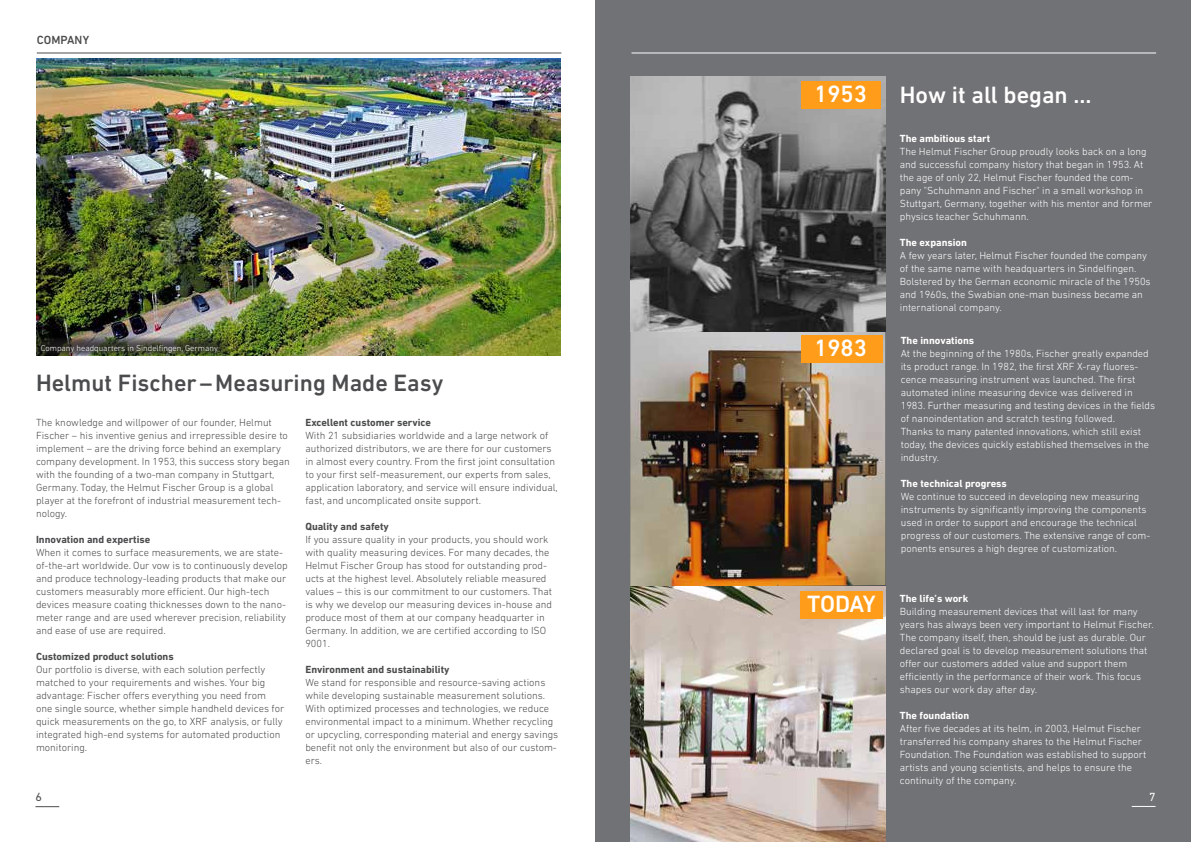
<style>
.page{position:relative;width:1191px;height:842px;background:#fff}
.page>*{position:absolute;margin:0;border:0;box-sizing:border-box;transform-origin:0 0}
.t1{font:500 24px "DIN Next LT Pro";color:#4b4c4d}
.t2{font:500 24px "DIN Next LT Pro";color:#fff}
.t3{font:500 12px "DIN Next LT Pro";letter-spacing:.01em;color:#4b4c4d}
.t4{font:12px "DIN Next LT Pro";color:#fff}
.t5{font:12px "DIN Next LT Pro";color:#4b4c4d}
.t6{font:300 10.5px/13px "DIN Next LT Pro";color:#4b4c4d}
.t7{font:300 10.5px/13px "DIN Next LT Pro";color:#fff}
.t8{font:700 10.5px "DIN Next LT Pro";color:#4b4c4d}
.t9{font:700 10.5px "DIN Next LT Pro";color:#fff}
.t10{font:300 8.5px "DIN Next LT Pro";color:#fff}
</style>
<div class="page">
<div style="left:595px;top:0;width:596px;height:842px;background:#717275"></div>
<img style="left:630px;top:77px;width:255px;height:765px">
<div style="left:801px;top:336px;width:81px;height:27px;background:#ff9d1b"></div>
<svg style="left:1131px;top:806px;width:24px;height:1px"></svg>
<hr style="left:631px;top:53px;width:525px;height:1px;background:#fff">
<div style="left:801px;top:81px;width:80px;height:27px;background:#ff9d1b"></div>
<div style="left:800px;top:591px;width:82px;height:27px;background:#ff9d1b"></div>
<img style="left:36px;top:58px;width:524px;height:298px">
<img style="left:36px;top:338px;width:194px;height:18px">
<svg style="left:35px;top:806px;width:24px;height:1px"></svg>
<hr style="left:37px;top:53px;width:524px;height:1px;background:#4b4c4d">
<p class="t3" style="left:37px;top:33px;width:54px">COMPANY</p>
<p class="t10" style="left:41px;top:343px;width:179px">Company headquarters in Sindelfingen, Germany</p>
<h1 class="t1" style="left:36px;top:369px;width:409px">Helmut Fischer–Measuring Made Easy</h1>
<p class="t8" style="left:305px;top:416px;width:127px">Excellent customer service</p>
<p class="t6" style="left:305px;top:429px;width:254px">With 21 subsidiaries worldwide and a large network of authorized distributors, we are there for our customers in almost every country. From the first joint consultation to your first self-measurement, our experts from sales, application laboratory, and service will ensure individual, fast, and uncomplicated onsite support.</p>
<p class="t8" style="left:305px;top:520px;width:85px">Quality and safety</p>
<p class="t6" style="left:305px;top:533px;width:248px">If you assure quality in your products, you should work with quality measuring devices. For many decades, the Helmut Fischer Group has stood for outstanding prod&shy;ucts at the highest level. Absolutely reliable measured values – this is our commitment to our customers. That is why we develop our measuring devices in-house and produce most of them at our company headquarter in Germany. In addition, we are certified according to ISO 9001.</p>
<p class="t8" style="left:305px;top:663px;width:146px">Environment and sustainability</p>
<p class="t6" style="left:305px;top:676px;width:254px">We stand for responsible and resource-saving actions while developing sustainable measurement solutions.<br>With optimized processes and technologies, we reduce environmental impact to a minimum. Whether recycling or upcycling, corresponding material and energy savings benefit not only the environment but also of our custom&shy;ers.</p>
<p class="t6" style="left:36px;top:416px;width:255px">The knowledge and willpower of our founder, Helmut Fischer – his inventive genius and irrepressible desire to implement – are the driving force behind an exemplary company development. In 1953, this success story began with the founding of a two-man company in Stuttgart, Germany. Today, the Helmut Fischer Group is a global player at the forefront of industrial measurement tech&shy;nology.</p>
<p class="t8" style="left:36px;top:533px;width:116px">Innovation and expertise</p>
<p class="t6" style="left:36px;top:546px;width:253px">When it comes to surface measurements, we are state&shy;of-the-art worldwide. Our vow is to continuously develop and produce technology-leading products that make our customers measurably more efficient. Our high-tech devices measure coating thicknesses down to the nano&shy;meter range and are used wherever precision, reliability and ease of use are required.</p>
<p class="t8" style="left:36px;top:650px;width:139px">Customized product solutions</p>
<p class="t6" style="left:36px;top:663px;width:250px">Our portfolio is diverse, with each solution perfectly matched to your requirements and wishes. Your big advantage: Fischer offers everything you need from one single source, whether simple handheld devices for quick measurements on the go, to XRF analysis, or fully integrated high-end systems for automated production monitoring.</p>
<p class="t5" style="left:35px;top:790px;width:8px">6</p>
<h1 class="t2" style="left:814px;top:80px;width:54px">1953</h1>
<h1 class="t2" style="left:900px;top:80px;width:193px">How it all began ...</h1>
<p class="t9" style="left:900px;top:132px;width:92px">The ambitious start</p>
<p class="t7" style="left:900px;top:144px;width:254px">The Helmut Fischer Group proudly looks back on a long and successful company history that began in 1953. At the age of only 22, Helmut Fischer founded the com&shy;pany "Schuhmann and Fischer" in a small workshop in Stuttgart, Germany, together with his mentor and former physics teacher Schuhmann.</p>
<p class="t9" style="left:900px;top:236px;width:69px">The expansion</p>
<p class="t7" style="left:900px;top:248px;width:252px">A few years later, Helmut Fischer founded the company of the same name with headquarters in Sindelfingen.<br>Bolstered by the German economic miracle of the 1950s and 1960s, the Swabian one-man business became an international company.</p>
<h1 class="t2" style="left:814px;top:334px;width:54px">1983</h1>
<p class="t9" style="left:900px;top:334px;width:75px">The innovations</p>
<p class="t7" style="left:900px;top:346px;width:256px">At the beginning of the 1980s, Fischer greatly expanded its product range. In 1982, the first XRF X-ray fluores&shy;cence measuring instrument was launched. The first automated inline measuring device was delivered in 1983. Further measuring and testing devices in the fields of nanoindentation and scratch testing followed.<br>Thanks to many patented innovations, which still exist today, the devices quickly established themselves in the industry.</p>
<p class="t9" style="left:900px;top:477px;width:108px">The technical progress</p>
<p class="t7" style="left:900px;top:489px;width:251px">We continue to succeed in developing new measuring instruments by significantly improving the components used in order to support and encourage the technical progress of our customers. The extensive range of com&shy;ponents ensures a high degree of customization.</p>
<h1 class="t2" style="left:807px;top:590px;width:70px">TODAY</h1>
<p class="t9" style="left:900px;top:592px;width:70px">The life’s work</p>
<p class="t7" style="left:900px;top:605px;width:255px">Building measurement devices that will last for many years has always been very important to Helmut Fischer.<br>The company itself, then, should be just as durable. Our declared goal is to develop measurement solutions that offer our customers added value and support them efficiently in the performance of their work. This focus shapes our work day after day.</p>
<p class="t9" style="left:900px;top:709px;width:71px">The foundation</p>
<p class="t7" style="left:900px;top:722px;width:248px">After five decades at its helm, in 2003, Helmut Fischer transferred his company shares to the Helmut Fischer Foundation. The Foundation was established to support artists and young scientists, and helps to ensure the continuity of the company.</p>
<p class="t4" style="left:1149px;top:789px;width:8px">7</p>
</div>
